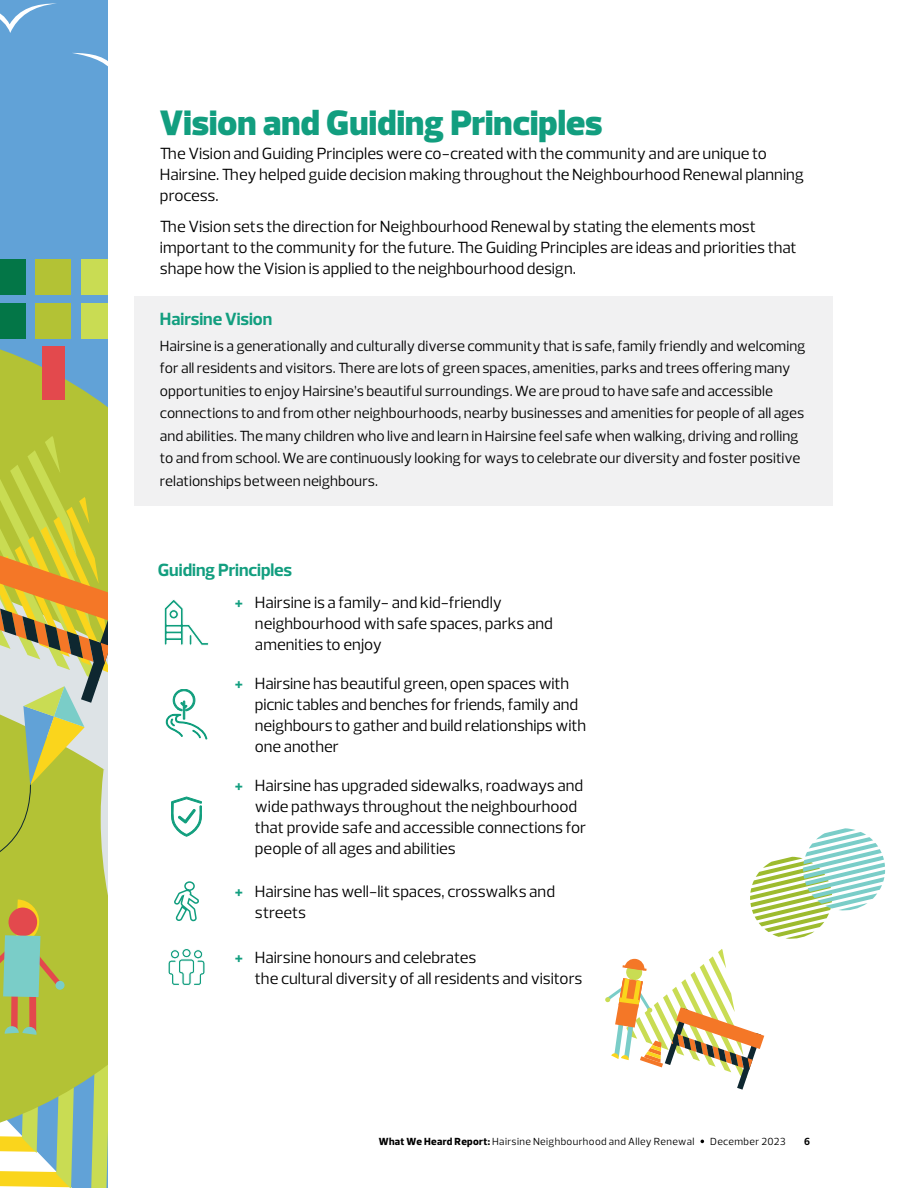
<style>
.page{position:relative;width:918px;height:1188px;background:#fff}
.page>*{position:absolute;margin:0;border:0;box-sizing:border-box;transform-origin:0 0}
.t1{font:900 36px "Prelo";letter-spacing:.005em;color:#129e7f}
.t2{font:700 18px "Prelo";letter-spacing:-.005em;color:#129e7f}
.t3{font:16.5px/21px "Prelo";letter-spacing:-.005em;color:#000}
.t4{font:15px/22.5px "Prelo";color:#000}
.t5{font:10.5px "Prelo";letter-spacing:.035em;color:#000}
.t6{font:700 10.5px "Prelo";color:#000}
.s1{font-weight:700;color:#129e7f}
.s2{font-weight:800}
</style>
<div class="page">
<div style="left:134px;top:297px;width:699px;height:209px;background:#f1f1f2"></div>
<div style="left:0;top:0;width:108px;height:326px;background:#61a2d7"></div>
<svg style="left:0;top:326px;width:108px;height:110px;background:#94b670"></svg>
<svg style="left:0;top:3px;width:57px;height:30px;background:#76aedc"></svg>
<svg style="left:72px;top:53px;width:36px;height:25px"></svg>
<div style="left:0;top:259px;width:26px;height:35px;background:#037647"></div>
<div style="left:36px;top:259px;width:35px;height:35px;background:#b3c235"></div>
<div style="left:81px;top:259px;width:27px;height:35px;background:#c9dc53"></div>
<div style="left:0;top:304px;width:26px;height:35px;background:#037647"></div>
<div style="left:36px;top:304px;width:35px;height:35px;background:#b3c235"></div>
<div style="left:81px;top:304px;width:27px;height:35px;background:#c9dc53"></div>
<div style="left:42px;top:346px;width:23px;height:54px;background:#e3494d"></div>
<svg style="left:0;top:436px;width:108px;height:752px;background:#b8bf57"></svg>
<svg style="left:164px;top:599px;width:45px;height:46px"></svg>
<svg style="left:166px;top:689px;width:41px;height:51px"></svg>
<svg style="left:171px;top:797px;width:31px;height:39px"></svg>
<svg style="left:174px;top:881px;width:25px;height:41px"></svg>
<svg style="left:168px;top:949px;width:37px;height:37px"></svg>
<svg style="left:605px;top:949px;width:159px;height:141px"></svg>
<svg style="left:750px;top:828px;width:135px;height:111px"></svg>
<h1 class="t1" style="left:160px;top:101px;width:444px">Vision and Guiding Principles</h1>
<p class="t3" style="left:160px;top:143px;width:645px">The Vision and Guiding Principles were co-created with the community and are unique to<br>Hairsine. They helped guide decision making throughout the Neighbourhood Renewal planning process.</p>
<p class="t3" style="left:160px;top:216px;width:638px">The Vision sets the direction for Neighbourhood Renewal by stating the elements most important to the community for the future. The Guiding Principles are ideas and priorities that shape how the Vision is applied to the neighbourhood design.</p>
<p class="t2" style="left:160px;top:308px;width:114px">Hairsine Vision</p>
<p class="t4" style="left:160px;top:335px;width:647px">Hairsine is a generationally and culturally diverse community that is safe, family friendly and welcoming for all residents and visitors. There are lots of green spaces, amenities, parks and trees offering many opportunities to enjoy Hairsine’s beautiful surroundings. We are proud to have safe and accessible connections to and from other neighbourhoods, nearby businesses and amenities for people of all ages and abilities. The many children who live and learn in Hairsine feel safe when walking, driving and rolling to and from school. We are continuously looking for ways to celebrate our diversity and foster positive relationships between neighbours.</p>
<p class="t2" style="left:158px;top:559px;width:136px">Guiding Principles</p>
<p class="t3" style="left:255px;top:592px;width:300px;text-indent:-20px"><span class="s1">+</span> Hairsine is a family- and kid-friendly neighbourhood with safe spaces, parks and amenities to enjoy</p>
<p class="t3" style="left:255px;top:673px;width:333px;text-indent:-20px"><span class="s1">+</span> Hairsine has beautiful green, open spaces with picnic tables and benches for friends, family and neighbours to gather and build relationships with one another</p>
<p class="t3" style="left:255px;top:775px;width:333px;text-indent:-20px"><span class="s1">+</span> Hairsine has upgraded sidewalks, roadways and wide pathways throughout the neighbourhood that provide safe and accessible connections for people of all ages and abilities</p>
<p class="t3" style="left:255px;top:881px;width:302px;text-indent:-20px"><span class="s1">+</span> Hairsine has well-lit spaces, crosswalks and streets</p>
<p class="t3" style="left:255px;top:947px;width:329px;text-indent:-20px"><span class="s1">+</span> Hairsine honours and celebrates<br>the cultural diversity of all residents and visitors</p>
<p class="t5" style="left:379px;top:1135px;width:317px"><span class="s2">What We Heard Report:</span> Hairsine Neighbourhood and Alley Renewal</p>
<p class="t5" style="left:710px;top:1135px;width:77px">December 2023</p>
<p class="t6" style="left:804px;top:1135px;width:7px">6</p>
</div>
